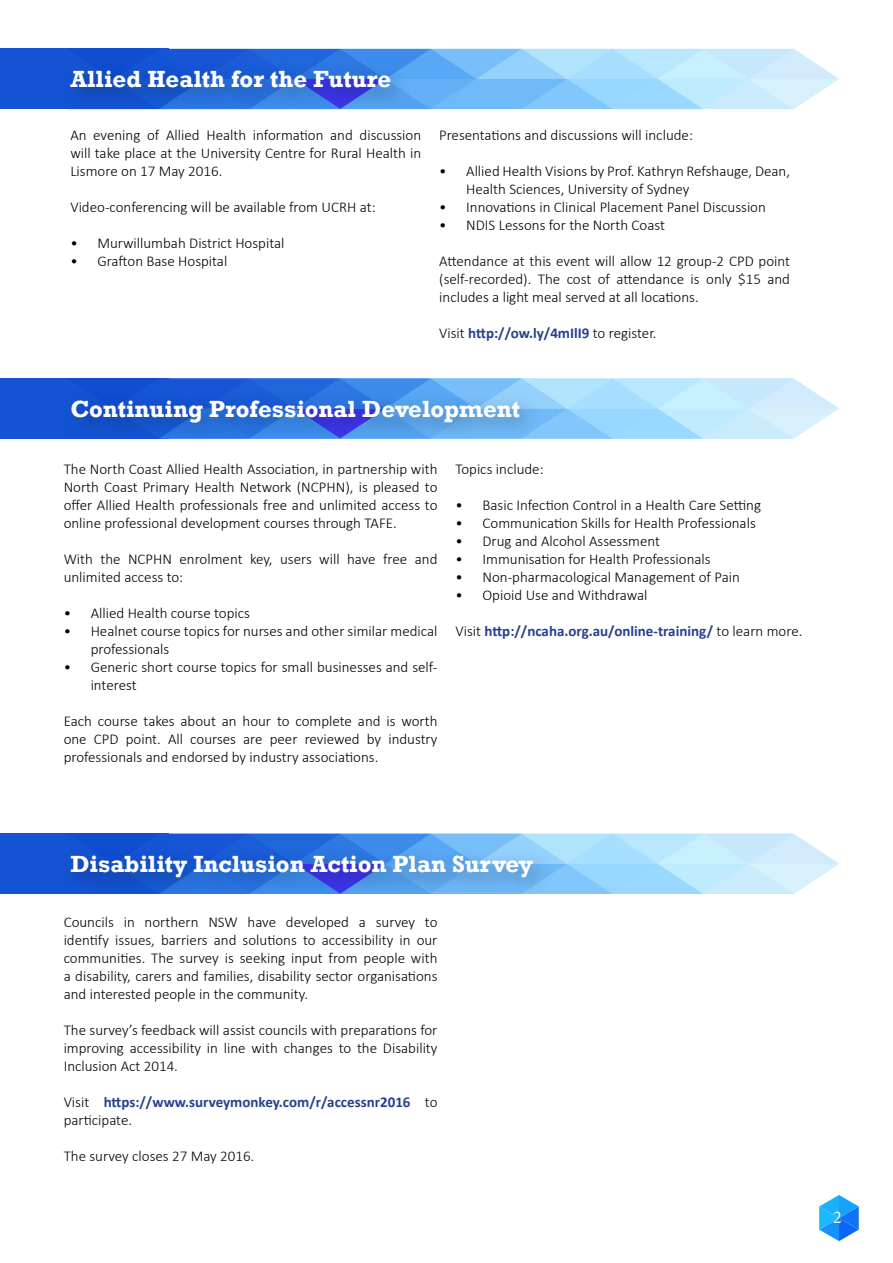
<style>
.page{position:relative;width:893px;height:1263px;background:#fff}
.page>*{position:absolute;margin:0;border:0;box-sizing:border-box;transform-origin:0 0}
.t1{font:700 24px "Rockwell";color:#fff}
.t2{font:18px "Minion Pro";color:#fff}
.t3{font:300 15px/18px "Calibri";color:#000;text-align:justify}
.t4{font:700 15px/18px "Calibri";color:#25408f}
.s1{font-weight:300;color:#000}
</style>
<div class="page">
<svg style="left:819px;top:1195px;width:40px;height:46px"></svg>
<div style="left:0;top:378px;width:168px;height:61px;background:#1454d4"></div>
<svg style="left:168px;top:378px;width:671px;height:61px;background:#a6d5f9"></svg>
<div style="left:60px;top:388px;width:483px;height:58px;background:#000;opacity:.38"></div>
<div style="left:0;top:834px;width:168px;height:60px;background:#1454d4"></div>
<svg style="left:168px;top:834px;width:671px;height:60px;background:#a6d5f9"></svg>
<div style="left:60px;top:844px;width:496px;height:56px;background:#000;opacity:.38"></div>
<div style="left:0;top:49px;width:168px;height:60px;background:#1454d4"></div>
<svg style="left:168px;top:49px;width:671px;height:60px;background:#99cef9"></svg>
<div style="left:60px;top:59px;width:354px;height:53px;background:#000;opacity:.38"></div>
<h1 class="t1" style="left:70px;top:65px;width:323px">Allied Health for the Future</h1>
<p class="t3" style="left:70px;top:126px;width:352px">An evening of Allied Health information and discussion will take place at the University Centre for Rural Health in Lismore on 17 May 2016.</p>
<p class="t3" style="left:70px;top:198px;width:307px">Video-conferencing will be available from UCRH at:</p>
<p class="t3" style="left:70px;top:234px;width:216px">• Murwillumbah District Hospital</p>
<p class="t3" style="left:70px;top:252px;width:158px">• Grafton Base Hospital</p>
<p class="t3" style="left:439px;top:126px;width:255px">Presentations and discussions will include:</p>
<p class="t3" style="left:466px;top:162px;width:325px;text-indent:-27px">• Allied Health Visions by Prof. Kathryn Refshauge, Dean,<br>Health Sciences, University of Sydney</p>
<p class="t3" style="left:439px;top:198px;width:328px">• Innovations in Clinical Placement Panel Discussion</p>
<p class="t3" style="left:439px;top:216px;width:227px">• NDIS Lessons for the North Coast</p>
<p class="t3" style="left:439px;top:252px;width:352px">Attendance at this event will allow 12 group-2 CPD point (self-recorded). The cost of attendance is only $15 and includes a light meal served at all locations.</p>
<p class="t4" style="left:439px;top:324px;width:219px"><span class="s1">Visit</span> http://ow.ly/4mIlI9 <span class="s1">to register.</span></p>
<h1 class="t1" style="left:70px;top:394px;width:451px">Continuing Professional Development</h1>
<p class="t3" style="left:64px;top:460px;width:375px">The North Coast Allied Health Association, in partnership with North Coast Primary Health Network (NCPHN), is pleased to offer Allied Health professionals free and unlimited access to online professional development courses through TAFE.</p>
<p class="t3" style="left:64px;top:550px;width:375px">With the NCPHN enrolment key, users will have free and unlimited access to:</p>
<p class="t3" style="left:64px;top:604px;width:188px">• Allied Health course topics</p>
<p class="t3" style="left:91px;top:622px;width:348px;text-indent:-27px">• Healnet course topics for nurses and other similar medical professionals</p>
<p class="t3" style="left:91px;top:658px;width:348px;text-indent:-27px">• Generic short course topics for small businesses and self&shy;interest</p>
<p class="t3" style="left:64px;top:712px;width:375px">Each course takes about an hour to complete and is worth one CPD point. All courses are peer reviewed by industry professionals and endorsed by industry associations.</p>
<p class="t3" style="left:455px;top:460px;width:90px">Topics include:</p>
<p class="t3" style="left:455px;top:496px;width:307px">• Basic Infection Control in a Health Care Setting</p>
<p class="t3" style="left:455px;top:514px;width:302px">• Communication Skills for Health Professionals</p>
<p class="t3" style="left:455px;top:532px;width:206px">• Drug and Alcohol Assessment</p>
<p class="t3" style="left:455px;top:550px;width:257px">• Immunisation for Health Professionals</p>
<p class="t3" style="left:455px;top:568px;width:286px">• Non-pharmacological Management of Pain</p>
<p class="t3" style="left:455px;top:586px;width:193px">• Opioid Use and Withdrawal</p>
<p class="t4" style="left:455px;top:622px;width:348px"><span class="s1">Visit</span> http://ncaha.org.au/online-training/ <span class="s1">to learn more.</span></p>
<h1 class="t1" style="left:70px;top:849px;width:464px">Disability Inclusion Action Plan Survey</h1>
<p class="t3" style="left:64px;top:912px;width:375px">Councils in northern NSW have developed a survey to identify issues, barriers and solutions to accessibility in our communities. The survey is seeking input from people with a disability, carers and families, disability sector organisations and interested people in the community.</p>
<p class="t3" style="left:64px;top:1020px;width:375px">The survey’s feedback will assist councils with preparations for improving accessibility in line with changes to the Disability Inclusion Act 2014.</p>
<p class="t4" style="left:64px;top:1092px;width:375px"><span class="s1">Visit</span> https://www.surveymonkey.com/r/accessnr2016 <span class="s1">to participate.</span></p>
<p class="t3" style="left:64px;top:1146px;width:192px">The survey closes 27 May 2016.</p>
<p class="t2" style="left:833px;top:1205px;width:10px">2</p>
</div>
